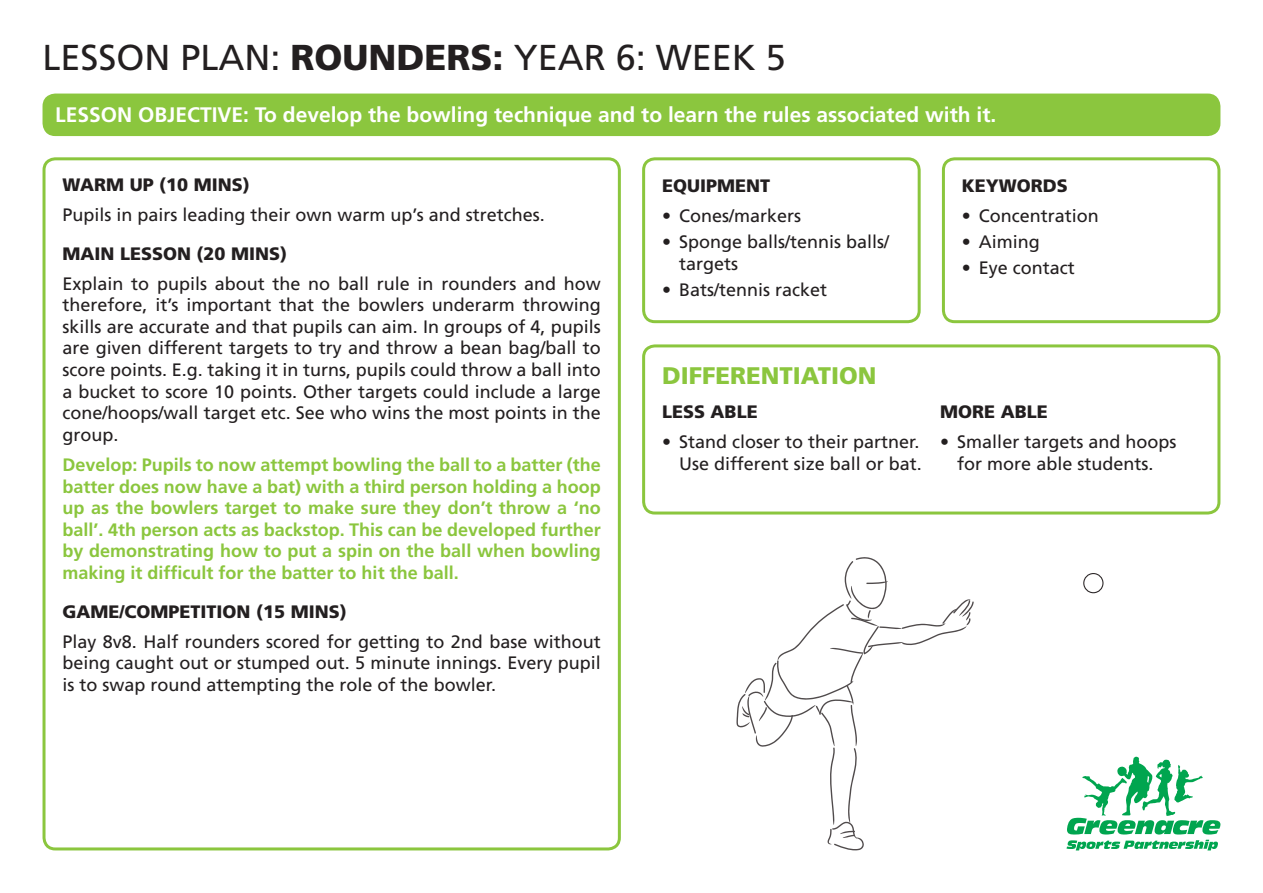
<style>
.page{position:relative;width:1263px;height:893px;background:#fff}
.page>*{position:absolute;margin:0;border:0;box-sizing:border-box;transform-origin:0 0}
.t1{font:36px "Frutiger CE";color:#231f20}
.lesson_heading_colou{font:900 24px "Frutiger CE";color:#8bc63e}
.lesson_objective{font:700 21px "Frutiger CE";color:#fff}
.lesson_text_Justifie{font:18px/21.6px "Frutiger CE";color:#231f20;text-align:justify}
.Lesson_text_colour{font:700 18px/21.6px "Frutiger CE";color:#8bc63e;text-align:justify}
.lesson_subhead{font:900 18px "Frutiger CE";color:#231f20}
.s1{font-weight:900}
</style>
<div class="page">
<svg style="left:1066px;top:840px;width:152px;height:10px"></svg>
<svg style="left:1067px;top:757px;width:153px;height:77px"></svg>
<div style="left:43px;top:94px;width:1177px;height:42px;background:#8bc63e;border-radius:13px"></div>
<div style="left:43px;top:157px;width:578px;height:693px;border:3px solid #8bc63e;border-radius:11px"></div>
<div style="left:642px;top:157px;width:279px;height:166px;border:3px solid #8bc63e;border-radius:11px"></div>
<div style="left:942px;top:157px;width:278px;height:166px;border:3px solid #8bc63e;border-radius:11px"></div>
<div style="left:642px;top:344px;width:578px;height:170px;border:3px solid #8bc63e;border-radius:11px"></div>
<div style="left:1083px;top:573px;width:20px;height:20px;border:1px solid #2d2829;border-radius:50%"></div>
<svg style="left:736px;top:557px;width:238px;height:293px"></svg>
<p class="t1" style="left:43px;top:37px;width:745px">LESSON PLAN: <span class="s1">ROUNDERS:</span> YEAR 6: WEEK 5</p>
<p class="lesson_objective" style="left:55px;top:102px;width:942px">LESSON OBJECTIVE: To develop the bowling technique and to learn the rules associated with it.</p>
<p class="lesson_subhead" style="left:63px;top:174px;width:189px">WARM UP (10 MINS)</p>
<p class="lesson_text_Justifie" style="left:63px;top:204px;width:484px">Pupils in pairs leading their own warm up’s and stretches.</p>
<p class="lesson_subhead" style="left:63px;top:242px;width:226px">MAIN LESSON (20 MINS)</p>
<p class="lesson_text_Justifie" style="left:63px;top:272px;width:540px">Explain to pupils about the no ball rule in rounders and how therefore, it’s important that the bowlers underarm throwing skills are accurate and that pupils can aim. In groups of 4, pupils are given different targets to try and throw a bean bag/ball to score points. E.g. taking it in turns, pupils could throw a ball into a bucket to score 10 points. Other targets could include a large cone/hoops/wall target etc. See who wins the most points in the group.</p>
<p class="Lesson_text_colour" style="left:63px;top:454px;width:540px">Develop: Pupils to now attempt bowling the ball to a batter (the batter does now have a bat) with a third person holding a hoop up as the bowlers target to make sure they don’t throw a ‘no ball’. 4th person acts as backstop. This can be developed further by demonstrating how to put a spin on the ball when bowling making it difficult for the batter to hit the ball.</p>
<p class="lesson_subhead" style="left:63px;top:600px;width:286px">GAME/COMPETITION (15 MINS)</p>
<p class="lesson_text_Justifie" style="left:63px;top:630px;width:540px">Play 8v8. Half rounders scored for getting to 2nd base without being caught out or stumped out. 5 minute innings. Every pupil is to swap round attempting the role of the bowler.</p>
<p class="lesson_subhead" style="left:662px;top:175px;width:110px">EQUIPMENT</p>
<p class="lesson_text_Justifie" style="left:662px;top:205px;width:141px">• Cones/markers</p>
<p class="lesson_text_Justifie" style="left:679px;top:231px;width:212px;text-indent:-17px">• Sponge balls/tennis balls/ targets</p>
<p class="lesson_text_Justifie" style="left:662px;top:279px;width:167px">• Bats/tennis racket</p>
<p class="lesson_subhead" style="left:962px;top:175px;width:108px">KEYWORDS</p>
<p class="lesson_text_Justifie" style="left:962px;top:205px;width:139px">• Concentration</p>
<p class="lesson_text_Justifie" style="left:962px;top:231px;width:80px">• Aiming</p>
<p class="lesson_text_Justifie" style="left:962px;top:257px;width:115px">• Eye contact</p>
<p class="lesson_heading_colou" style="left:662px;top:361px;width:216px">DIFFERENTIATION</p>
<p class="lesson_subhead" style="left:662px;top:401px;width:97px">LESS ABLE</p>
<p class="lesson_text_Justifie" style="left:662px;top:431px;width:261px;text-align:right">• Stand closer to their partner.<br>Use different size ball or bat.</p>
<p class="lesson_subhead" style="left:940px;top:401px;width:109px">MORE ABLE</p>
<p class="lesson_text_Justifie" style="left:940px;top:431px;width:238px;text-align:center">• Smaller targets and hoops for more able students.</p>
</div>
